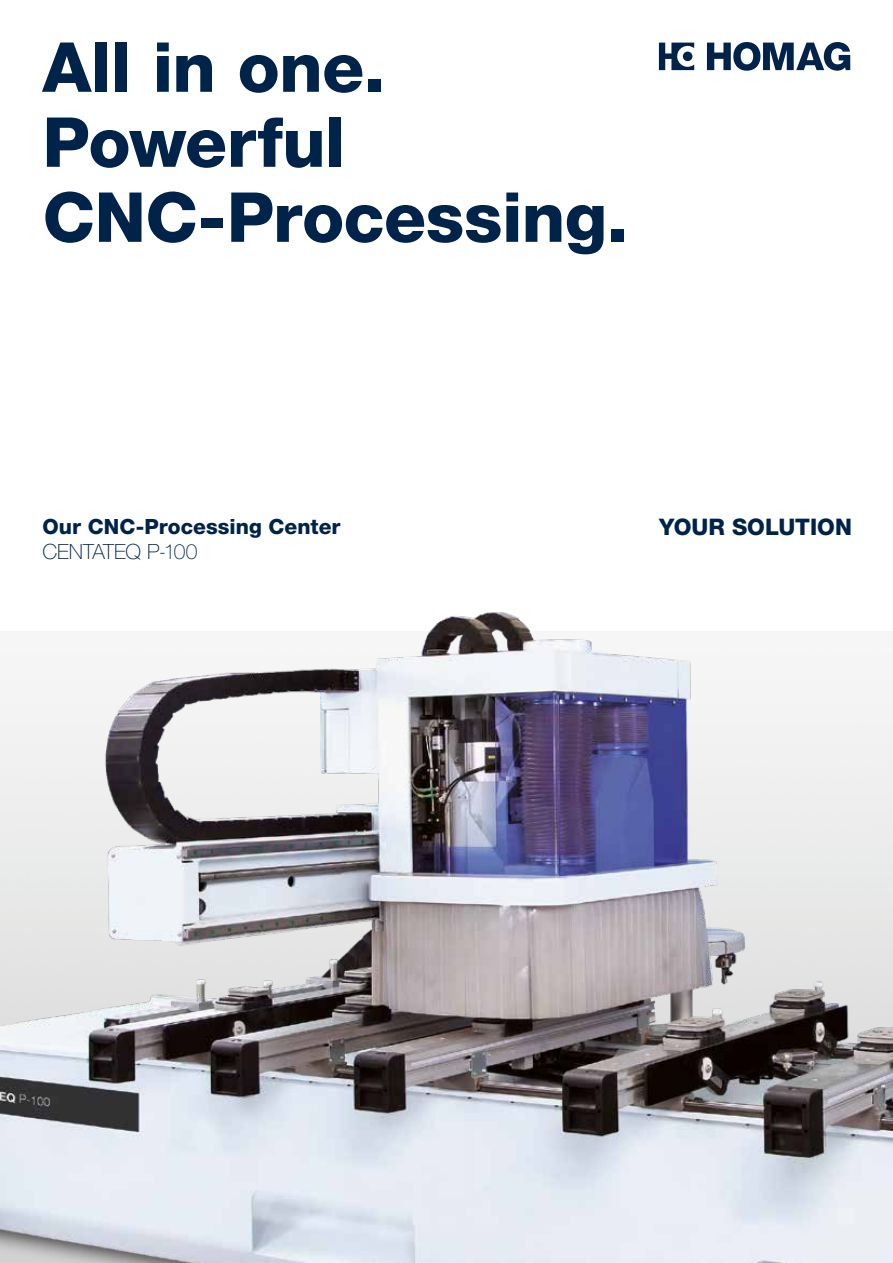
<style>
.page{position:relative;width:893px;height:1263px;background:#fff}
.page>*{position:absolute;margin:0;border:0;box-sizing:border-box;transform-origin:0 0}
.t1{font:800 69px/75px "Helvetica Neue LTW1 G";letter-spacing:-.01em;color:#00234a}
.t2{font:800 22.8px "Helvetica Neue LTW1 G";color:#00234a}
.t3{font:800 21px "Helvetica Neue LTW1 G";color:#00234a}
.t4{font:100 21px "Helvetica Neue LTW1 G";letter-spacing:-.01em;color:#00234a}
</style>
<div class="page">
<img style="left:0;top:612px;width:893px;height:651px">
<svg style="left:707px;top:42px;width:143px;height:29px"></svg>
<svg style="left:659px;top:43px;width:35px;height:27px"></svg>
<p class="t1" style="left:43px;top:30px;width:587px">All in one.<br>Powerful<br>CNC-Processing.</p>
<p class="t3" style="left:43px;top:514px;width:299px">Our CNC-Processing Center</p>
<p class="t4" style="left:43px;top:539px;width:156px">CENTATEQ P-100</p>
<p class="t2" style="left:659px;top:513px;width:194px">YOUR SOLUTION</p>
</div>
